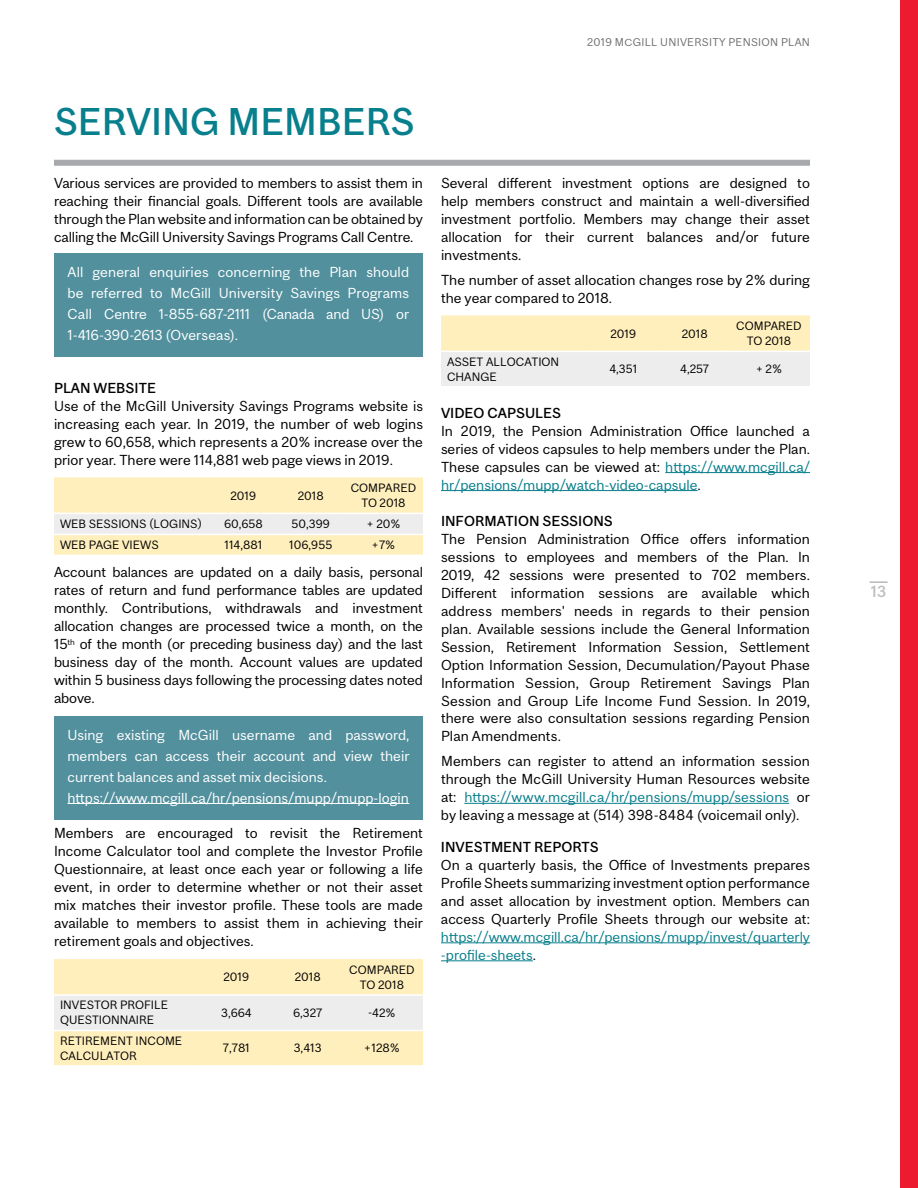
<style>
.page{position:relative;width:918px;height:1188px;background:#fff}
.page>*{position:absolute;margin:0;border:0;box-sizing:border-box;transform-origin:0 0}
.t1{font:500 36px "Mc Gill Sans";color:#087f8c}
.t2{font:500 15px "Mc Gill Sans";color:#bcbec0}
.t3{font:13.5px/18px "Mc Gill Sans";color:#000;text-align:justify}
.t4{font:13.5px/21px "Mc Gill Sans";color:#fff;text-align:justify}
.t5{font:13.5px/18px "Mc Gill Sans";color:#087f8c}
.t6{font:500 13.5px "Mc Gill Sans";color:#000}
.t7{font:11.25px/15px "Mc Gill Sans";color:#000;text-align:center}
.t8{font:10.5px "Mc Gill Sans";letter-spacing:.025em;color:#6d6e71}
.s1{font-size:9.45px}
.s2{color:#087f8c}
.s3{color:#000}
</style>
<div class="page">
<svg style="left:870px;top:582px;width:18px;height:1px"></svg>
<div style="left:54px;top:253px;width:369px;height:104px;background:#52909d"></div>
<svg style="left:54px;top:477px;width:369px;height:78px;background:#faeecb"></svg>
<hr style="left:54px;top:513px;width:155px;height:1px;background:#fff">
<hr style="left:209px;top:513px;width:69px;height:1px;background:#fff">
<hr style="left:278px;top:513px;width:66px;height:1px;background:#fff">
<hr style="left:344px;top:513px;width:79px;height:1px;background:#fff">
<hr style="left:54px;top:534px;width:155px;height:1px;background:#fff">
<hr style="left:209px;top:534px;width:69px;height:1px;background:#fff">
<hr style="left:278px;top:534px;width:66px;height:1px;background:#fff">
<hr style="left:344px;top:534px;width:79px;height:1px;background:#fff">
<div style="left:54px;top:716px;width:369px;height:104px;background:#52909d"></div>
<hr style="left:68px;top:803px;width:341px;height:1px;background:#fff">
<svg style="left:54px;top:959px;width:369px;height:106px;background:#f9eecd"></svg>
<hr style="left:54px;top:994px;width:144px;height:2px;background:#fff">
<hr style="left:198px;top:994px;width:77px;height:2px;background:#fff">
<hr style="left:274px;top:994px;width:67px;height:2px;background:#fff">
<hr style="left:341px;top:994px;width:82px;height:2px;background:#fff">
<hr style="left:54px;top:1030px;width:144px;height:1px;background:#fff">
<hr style="left:198px;top:1030px;width:77px;height:1px;background:#fff">
<hr style="left:274px;top:1030px;width:67px;height:1px;background:#fff">
<hr style="left:341px;top:1030px;width:82px;height:1px;background:#fff">
<hr style="left:665px;top:472px;width:145px;height:1px;background:#087f8c">
<hr style="left:441px;top:490px;width:257px;height:1px;background:#087f8c">
<hr style="left:464px;top:803px;width:325px;height:1px;background:#087f8c">
<hr style="left:441px;top:942px;width:369px;height:1px;background:#087f8c">
<hr style="left:441px;top:960px;width:92px;height:1px;background:#087f8c">
<svg style="left:441px;top:315px;width:369px;height:71px;background:#f6eed5"></svg>
<hr style="left:441px;top:351px;width:144px;height:1px;background:#fff">
<hr style="left:585px;top:351px;width:76px;height:1px;background:#fff">
<hr style="left:662px;top:351px;width:66px;height:1px;background:#fff">
<hr style="left:728px;top:351px;width:82px;height:1px;background:#fff">
<div style="left:54px;top:160px;width:756px;height:6px;background:#a7a9ac"></div>
<div style="left:901px;top:0;width:17px;height:1188px;background:#ed1b2f"></div>
<p class="t8" style="left:587px;top:35px;width:224px">2019 M<span class="s1">C</span>GILL UNIVERSITY PENSION PLAN</p>
<h1 class="t1" style="left:54px;top:100px;width:362px">SERVING MEMBERS</h1>
<p class="t3" style="left:54px;top:174px;width:371px">Various services are provided to members to assist them in reaching their financial goals. Different tools are available through the Plan website and information can be obtained by calling the McGill University Savings Programs Call Centre.</p>
<p class="t4" style="left:68px;top:261px;width:343px">All general enquiries concerning the Plan should be referred to McGill University Savings Programs Call Centre 1-855-687-2111 (Canada and US) or 1-416-390-2613 (Overseas).</p>
<p class="t6" style="left:54px;top:379px;width:103px">PLAN WEBSITE</p>
<p class="t3" style="left:54px;top:397px;width:371px">Use of the McGill University Savings Programs website is increasing each year. In 2019, the number of web logins grew to 60,658, which represents a 20% increase over the prior year. There were 114,881 web page views in 2019.</p>
<p class="t7" style="left:231px;top:488px;width:27px">2019</p>
<p class="t7" style="left:298px;top:488px;width:27px">2018</p>
<p class="t7" style="left:351px;top:480px;width:67px">COMPARED<br>TO 2018</p>
<p class="t7" style="left:60px;top:516px;width:144px">WEB SESSIONS (LOGINS)</p>
<p class="t7" style="left:224px;top:516px;width:40px">60,658</p>
<p class="t7" style="left:292px;top:516px;width:40px">50,399</p>
<p class="t7" style="left:366px;top:516px;width:36px">+ 20%</p>
<p class="t7" style="left:60px;top:537px;width:100px">WEB PAGE VIEWS</p>
<p class="t7" style="left:224px;top:537px;width:39px">114,881</p>
<p class="t7" style="left:289px;top:537px;width:44px">106,955</p>
<p class="t7" style="left:372px;top:537px;width:25px">+7%</p>
<p class="t3" style="left:54px;top:563px;width:371px">Account balances are updated on a daily basis, personal rates of return and fund performance tables are updated monthly. Contributions, withdrawals and investment allocation changes are processed twice a month, on the 15<sup>th</sup> of the month (or preceding business day) and the last business day of the month. Account values are updated within 5 business days following the processing dates noted above.</p>
<p class="t4" style="left:68px;top:724px;width:344px;text-align:left">Using existing McGill username and password, members can access their account and view their current balances and asset mix decisions. https://www.mcgill.ca/hr/pensions/mupp/mupp-login</p>
<p class="t3" style="left:54px;top:824px;width:371px">Members are encouraged to revisit the Retirement Income Calculator tool and complete the Investor Profile Questionnaire, at least once each year or following a life event, in order to determine whether or not their asset mix matches their investor profile. These tools are made available to members to assist them in achieving their retirement goals and objectives.</p>
<p class="t7" style="left:224px;top:970px;width:27px">2019</p>
<p class="t7" style="left:295px;top:970px;width:27px">2018</p>
<p class="t7" style="left:349px;top:962px;width:67px">COMPARED<br>TO 2018</p>
<p class="t7" style="left:60px;top:998px;width:110px;text-align:left">INVESTOR PROFILE<br>QUESTIONNAIRE</p>
<p class="t7" style="left:221px;top:1005px;width:32px">3,664</p>
<p class="t7" style="left:293px;top:1005px;width:31px">6,327</p>
<p class="t7" style="left:368px;top:1005px;width:29px">-42%</p>
<p class="t7" style="left:60px;top:1033px;width:124px;text-align:left">RETIREMENT INCOME<br>CALCULATOR</p>
<p class="t7" style="left:223px;top:1041px;width:28px">7,781</p>
<p class="t7" style="left:294px;top:1041px;width:29px">3,413</p>
<p class="t7" style="left:364px;top:1041px;width:37px">+128%</p>
<p class="t3" style="left:441px;top:174px;width:371px">Several different investment options are designed to help members construct and maintain a well-diversified investment portfolio. Members may change their asset allocation for their current balances and/or future investments.</p>
<p class="t3" style="left:441px;top:271px;width:370px">The number of asset allocation changes rose by 2% during the year compared to 2018.</p>
<p class="t7" style="left:611px;top:326px;width:27px">2019</p>
<p class="t7" style="left:682px;top:326px;width:27px">2018</p>
<p class="t7" style="left:736px;top:318px;width:67px">COMPARED<br>TO 2018</p>
<p class="t7" style="left:447px;top:354px;width:114px;text-align:left">ASSET ALLOCATION<br>CHANGE</p>
<p class="t7" style="left:609px;top:362px;width:29px">4,351</p>
<p class="t7" style="left:680px;top:362px;width:30px">4,257</p>
<p class="t7" style="left:756px;top:362px;width:28px">+ 2%</p>
<p class="t6" style="left:441px;top:404px;width:122px">VIDEO CAPSULES</p>
<p class="t3" style="left:441px;top:421px;width:371px">In 2019, the Pension Administration Office launched a series of videos capsules to help members under the Plan.<br>These capsules can be viewed at: <span class="s2">https://www.mcgill.ca/ hr/pensions/mupp/watch-video-capsule</span>.</p>
<p class="t6" style="left:441px;top:512px;width:173px">INFORMATION SESSIONS</p>
<p class="t3" style="left:441px;top:529px;width:371px">The Pension Administration Office offers information sessions to employees and members of the Plan. In 2019, 42 sessions were presented to 702 members.<br>Different information sessions are available which address members' needs in regards to their pension plan. Available sessions include the General Information Session, Retirement Information Session, Settlement Option Information Session, Decumulation/Payout Phase Information Session, Group Retirement Savings Plan Session and Group Life Income Fund Session. In 2019, there were also consultation sessions regarding Pension Plan Amendments.</p>
<p class="t3" style="left:441px;top:752px;width:370px">Members can register to attend an information session through the McGill University Human Resources website at: <span class="s2">https://www.mcgill.ca/hr/pensions/mupp/sessions</span> or by leaving a message at (514) 398-8484 (voicemail only).</p>
<p class="t6" style="left:441px;top:838px;width:159px">INVESTMENT REPORTS</p>
<p class="t3" style="left:441px;top:856px;width:371px">On a quarterly basis, the Office of Investments prepares Profile Sheets summarizing investment option performance and asset allocation by investment option. Members can access Quarterly Profile Sheets through our website at:</p>
<p class="t5" style="left:441px;top:928px;width:371px">https://www.mcgill.ca/hr/pensions/mupp/invest/quarterly -profile-sheets<span class="s3">.</span></p>
<p class="t2" style="left:871px;top:582px;width:17px">13</p>
</div>
